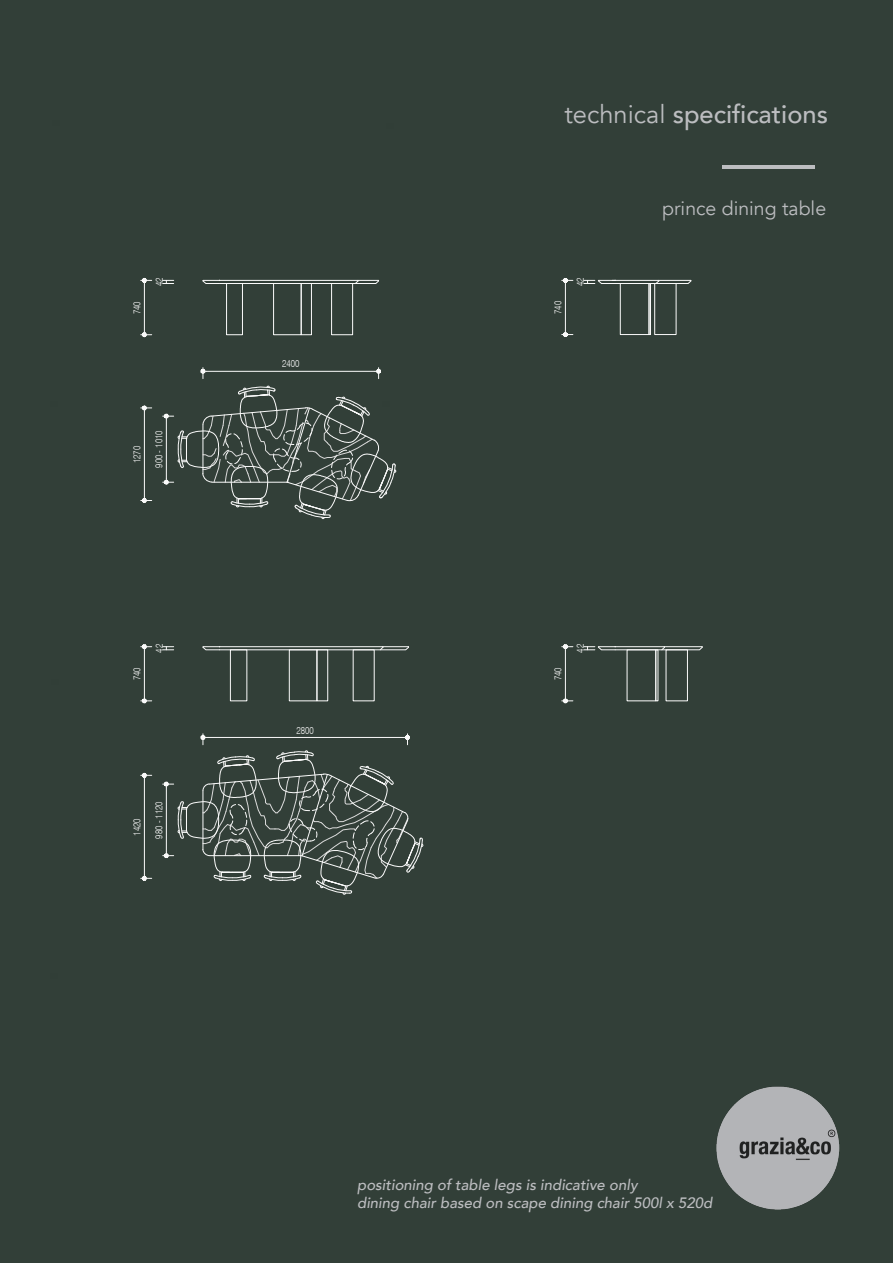
<style>
.page{position:relative;width:893px;height:1263px;background:#323f38}
.page>*{position:absolute;margin:0;border:0;box-sizing:border-box;transform-origin:0 0}
.t1{font:500 25.5px "Avenir";color:#bcbdc0}
.t2{font:19.5px "Avenir";color:#bcbdc0}
.t3{font:italic 500 15px "Avenir";color:#bcbdc0}
.t4{font:300 10.2px/21.9px "Swiss 721 BT";color:#fafafa;scale:.8 1}
.s1{font-weight:400}
</style>
<div class="page">
<hr style="left:722px;top:166px;width:92px;height:3px;background:#bcbdc0">
<img style="left:716px;top:1086px;width:123px;height:123px">
<div style="left:38px;top:189px;width:704px;height:784px;background:#323f38"></div>
<div style="left:53px;top:120px;width:7px;height:6px;background:#313e37"></div>
<div style="left:386px;top:123px;width:8px;height:6px;background:#313e37"></div>
<div style="left:50px;top:401px;width:8px;height:6px;background:#313e37"></div>
<div style="left:382px;top:401px;width:7px;height:6px;background:#313e37"></div>
<div style="left:51px;top:679px;width:7px;height:6px;background:#313e37"></div>
<div style="left:50px;top:973px;width:8px;height:6px;background:#313e37"></div>
<p class="t4" style="left:126px;top:314px;width:18px;rotate:-90deg">740</p>
<p class="t4" style="left:148px;top:286px;width:12px;rotate:-90deg">42</p>
<p class="t4" style="left:126px;top:468px;width:48px;text-indent:5px;rotate:-90deg">1270<br>900 - 1010</p>
<p class="t4" style="left:126px;top:680px;width:18px;rotate:-90deg">740</p>
<p class="t4" style="left:148px;top:652px;width:12px;rotate:-90deg">42</p>
<p class="t4" style="left:126px;top:836px;width:23px;rotate:-90deg">1420</p>
<p class="t4" style="left:148px;top:839px;width:48px;rotate:-90deg">980 - 1120</p>
<p class="t4" style="left:282px;top:353px;width:23px">2400</p>
<p class="t4" style="left:297px;top:719px;width:23px">2800</p>
<p class="t1" style="left:564px;top:92px;width:265px"><span class="s1">technical</span> specifications</p>
<p class="t4" style="left:547px;top:314px;width:18px;rotate:-90deg">740</p>
<p class="t4" style="left:569px;top:286px;width:12px;rotate:-90deg">42</p>
<p class="t2" style="left:662px;top:197px;width:165px">prince dining table</p>
<p class="t4" style="left:547px;top:680px;width:18px;rotate:-90deg">740</p>
<p class="t4" style="left:569px;top:652px;width:12px;rotate:-90deg">42</p>
<p class="t3" style="left:357px;top:1176px;width:282px">positioning of table legs is indicative only</p>
<p class="t3" style="left:357px;top:1194px;width:357px">dining chair based on scape dining chair 500l x 520d</p>
</div>
